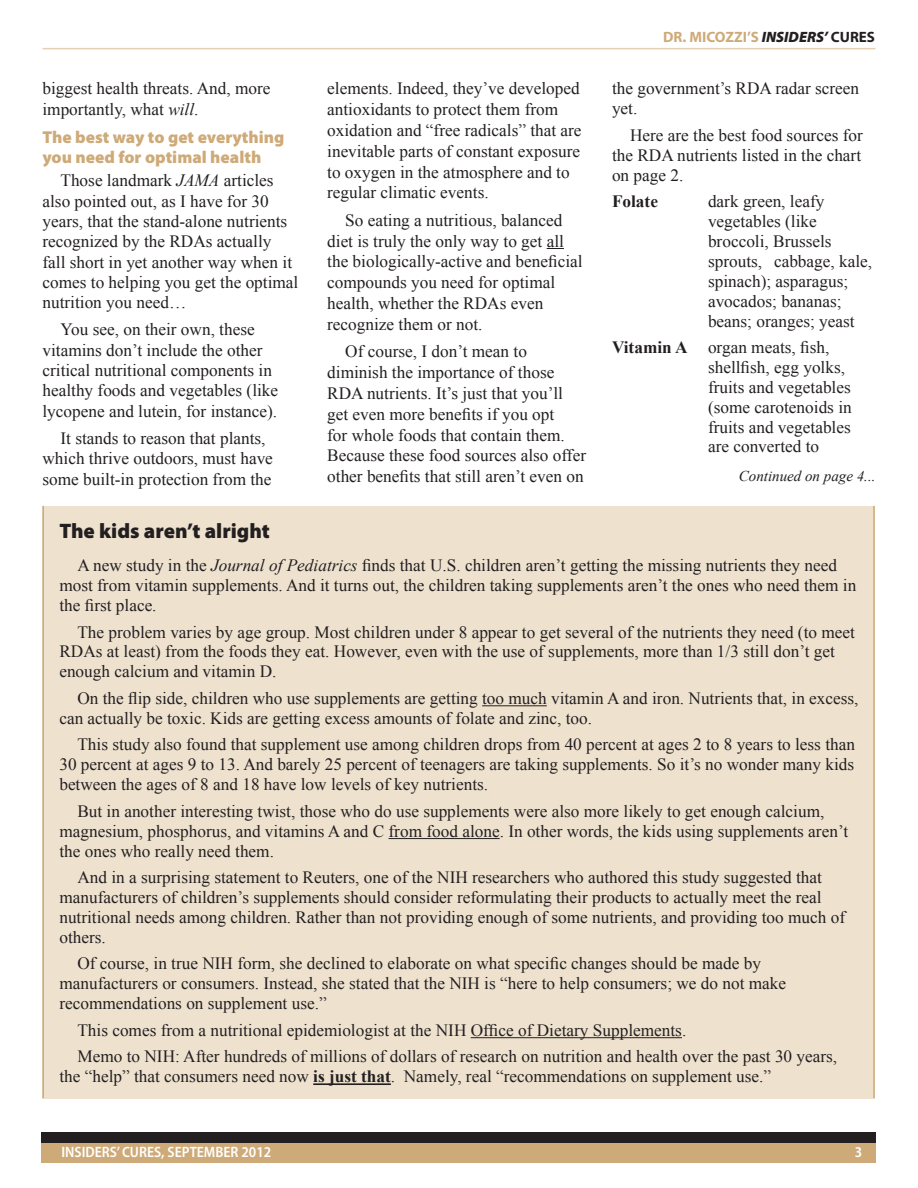
<style>
.page{position:relative;width:918px;height:1188px;background:#fff}
.page>*{position:absolute;margin:0;border:0;box-sizing:border-box;transform-origin:0 0}
.t1{font:900 21px "Myriad Pro";color:#231f20}
.t2{font:17.25px/19.8px "Times New Roman";color:#231f20}
.t3{font:900 17.25px/20.4px "Myriad Pro";color:#ceaa78}
.t4{font:700 17.25px "Times New Roman";color:#231f20}
.t5{font:600 semi-condensed 15px "Myriad Pro";color:#fff}
.t6{font:700 15px "Myriad Pro";color:#ceaa78}
.t7{font:italic 15px "Times New Roman";color:#231f20}
.s1{font-style:italic}
.s2{font-weight:900;font-style:italic;color:#231f20}
.s3{color:#231f20}
.s4{font-weight:700}
</style>
<div class="page">
<hr style="left:42px;top:48px;width:833px;height:1px;background:#e5d0b4">
<div style="left:41px;top:1137px;width:834px;height:26px;background:#ceaa78"></div>
<div style="left:41px;top:1132px;width:834px;height:10px;background:#231f20"></div>
<svg style="left:547px;top:248px;width:17px;height:1px"></svg>
<div style="left:42px;top:506px;width:833px;height:593px;background:#eee2cf"></div>
<hr style="left:482px;top:705px;width:65px;height:1px;background:#231f20">
<hr style="left:389px;top:838px;width:111px;height:1px;background:#231f20">
<hr style="left:471px;top:1037px;width:211px;height:1px;background:#231f20">
<hr style="left:313px;top:1083px;width:78px;height:2px;background:#231f20">
<hr style="left:42px;top:506px;width:2px;height:592px;background:#ceaa78">
<hr style="left:873px;top:506px;width:2px;height:592px;background:#ceaa78">
<p class="t2" style="left:42px;top:78px;width:230px;line-height:20.4px">biggest health threats. And, more importantly, what <span class="s1">will</span>.</p>
<p class="t3" style="left:42px;top:126px;width:244px">The best way to get everything you need for optimal health</p>
<p class="t2" style="left:43px;top:170px;width:257px;line-height:20.4px;text-indent:18px">Those landmark <span class="s1">JAMA</span> articles also pointed out, as I have for 30 years, that the stand-alone nutrients recognized by the RDAs actually fall short in yet another way when it comes to helping you get the optimal nutrition you need…</p>
<p class="t2" style="left:43px;top:319px;width:237px;line-height:20.4px;text-indent:18px">You see, on their own, these vitamins don’t include the other critical nutritional components in healthy foods and vegetables (like lycopene and lutein, for instance).</p>
<p class="t2" style="left:43px;top:428px;width:232px;line-height:20.4px;text-indent:18px">It stands to reason that plants, which thrive outdoors, must have some built-in protection from the</p>
<p class="t2" style="left:327px;top:78px;width:256px;line-height:20.9px">elements. Indeed, they’ve developed antioxidants to protect them from oxidation and “free radicals” that are inevitable parts of constant exposure to oxygen in the atmosphere and to regular climatic events.</p>
<p class="t2" style="left:327px;top:209px;width:257px;line-height:20.9px;text-indent:18px">So eating a nutritious, balanced diet is truly the only way to get all the biologically-active and beneficial compounds you need for optimal health, whether the RDAs even recognize them or not.</p>
<p class="t2" style="left:327px;top:341px;width:260px;line-height:20.9px;text-indent:18px">Of course, I don’t mean to diminish the importance of those RDA nutrients. It’s just that you’ll get even more benefits if you opt<br>for whole foods that contain them.<br>Because these food sources also offer other benefits that still aren’t even on</p>
<p class="t6" style="left:663px;top:27px;width:213px">DR. MICOZZI’S <span class="s2">INSIDERS’</span> <span class="s3">CURES</span></p>
<p class="t2" style="left:612px;top:78px;width:249px">the government’s RDA radar screen yet.</p>
<p class="t2" style="left:612px;top:125px;width:252px;text-align:justify;text-indent:18px">Here are the best food sources for the RDA nutrients listed in the chart on page 2.</p>
<p class="t4" style="left:612px;top:190px;width:47px">Folate</p>
<p class="t2" style="left:708px;top:191px;width:166px">dark green, leafy vegetables (like broccoli, Brussels sprouts, cabbage, kale, spinach); asparagus; avocados; bananas; beans; oranges; yeast</p>
<p class="t2" style="left:708px;top:337px;width:145px;text-indent:-96px"><span class="s4">Vitamin A</span> organ meats, fish, shellfish, egg yolks, fruits and vegetables (some carotenoids in fruits and vegetables are converted to</p>
<p class="t7" style="left:739px;top:465px;width:138px">Continued on page 4...</p>
<p class="t1" style="left:59px;top:517px;width:212px">The kids aren’t alright</p>
<p class="t2" style="left:59px;top:555px;width:798px;text-indent:18px">A new study in the <span class="s1">Journal of Pediatrics</span> finds that U.S. children aren’t getting the missing nutrients they need most from vitamin supplements. And it turns out, the children taking supplements aren’t the ones who need them in the first place.</p>
<p class="t2" style="left:59px;top:622px;width:797px;text-indent:18px">The problem varies by age group. Most children under 8 appear to get several of the nutrients they need (to meet<br>RDAs at least) from the foods they eat. However, even with the use of supplements, more than 1/3 still don’t get enough calcium and vitamin D.</p>
<p class="t2" style="left:59px;top:688px;width:801px;text-indent:18px">On the flip side, children who use supplements are getting too much vitamin A and iron. Nutrients that, in excess, can actually be toxic. Kids are getting excess amounts of folate and zinc, too.</p>
<p class="t2" style="left:59px;top:734px;width:797px;text-align:justify;text-indent:18px">This study also found that supplement use among children drops from 40 percent at ages 2 to 8 years to less than 30 percent at ages 9 to 13. And barely 25 percent of teenagers are taking supplements. So it’s no wonder many kids between the ages of 8 and 18 have low levels of key nutrients.</p>
<p class="t2" style="left:59px;top:801px;width:790px;text-indent:18px">But in another interesting twist, those who do use supplements were also more likely to get enough calcium, magnesium, phosphorus, and vitamins A and C from food alone. In other words, the kids using supplements aren’t the ones who really need them.</p>
<p class="t2" style="left:59px;top:867px;width:787px;text-indent:18px">And in a surprising statement to Reuters, one of the NIH researchers who authored this study suggested that manufacturers of children’s supplements should consider reformulating their products to actually meet the real nutritional needs among children. Rather than not providing enough of some nutrients, and providing too much of others.</p>
<p class="t2" style="left:59px;top:953px;width:728px;text-indent:18px">Of course, in true NIH form, she declined to elaborate on what specific changes should be made by manufacturers or consumers. Instead, she stated that the NIH is “here to help consumers; we do not make recommendations on supplement use.”</p>
<p class="t2" style="left:77px;top:1016px;width:761px;line-height:26.5px">This comes from a nutritional epidemiologist at the NIH Office of Dietary Supplements.<br>Memo to NIH: After hundreds of millions of dollars of research on nutrition and health over the past 30 years,</p>
<p class="t2" style="left:59px;top:1066px;width:713px">the “help” that consumers need now <span class="s4">is just that</span>. Namely, real “recommendations on supplement use.”</p>
<p class="t5" style="left:61px;top:1144px;width:211px">INSIDERS’ CURES, SEPTEMBER 2012</p>
<p class="t5" style="left:855px;top:1143px;width:9px">3</p>
</div>
